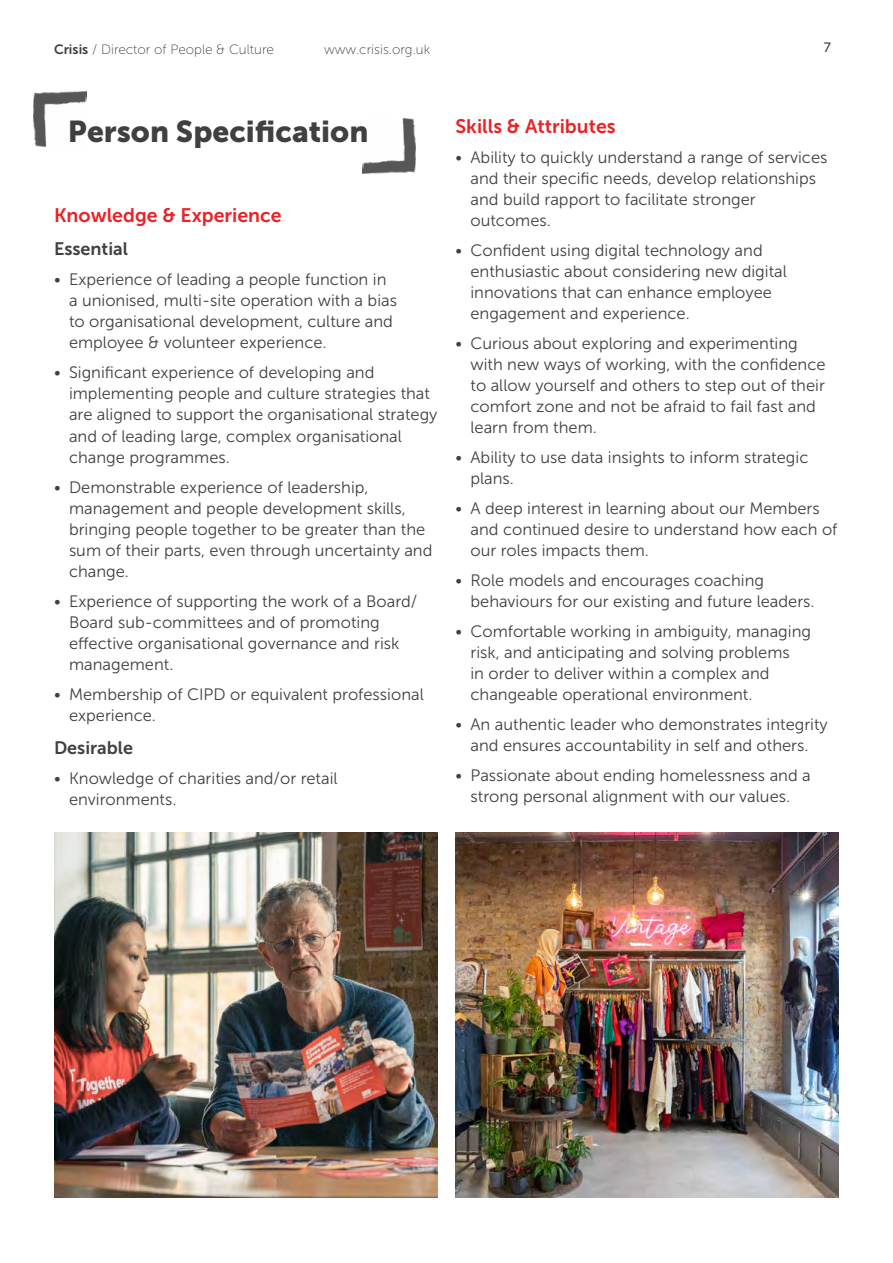
<style>
.page{position:relative;width:893px;height:1263px;background:#fff}
.page>*{position:absolute;margin:0;border:0;box-sizing:border-box;transform-origin:0 0}
.t1{font:30px "Museo Sans 900";color:#404041}
.t2{font:19.5px "Museo Sans 700";color:#eb2227}
.t3{font:18px "Museo Sans 700";color:#404041}
.t4{font:16.5px/21px "Museo Sans 300";color:#404041}
.t5{font:13.5px "Museo Sans 100";color:#404041}
.t6{font:13.5px "Museo Sans 500";color:#404041}
.s1{font-family:"Museo Sans 700"}
</style>
<div class="page">
<img style="left:54px;top:833px;width:383px;height:364px">
<img style="left:34px;top:92px;width:53px;height:55px">
<img style="left:362px;top:119px;width:53px;height:55px">
<img style="left:455px;top:833px;width:384px;height:364px">
<p class="t5" style="left:54px;top:42px;width:221px"><span class="s1">Crisis</span> / Director of People &amp; Culture</p>
<p class="t5" style="left:324px;top:42px;width:108px">www.crisis.org.uk</p>
<p class="t6" style="left:824px;top:40px;width:9px">7</p>
<h1 class="t1" style="left:68px;top:114px;width:302px">Person Specification</h1>
<p class="t2" style="left:54px;top:205px;width:229px">Knowledge &amp; Experience</p>
<p class="t3" style="left:54px;top:239px;width:75px">Essential</p>
<p class="t4" style="left:69px;top:269px;width:330px;text-indent:-15px">• Experience of leading a people function in a unionised, multi-site operation with a bias to organisational development, culture and employee &amp; volunteer experience.</p>
<p class="t4" style="left:69px;top:362px;width:370px;text-indent:-15px">• Significant experience of developing and implementing people and culture strategies that are aligned to support the organisational strategy and of leading large, complex organisational change programmes.</p>
<p class="t4" style="left:69px;top:476px;width:365px;text-indent:-15px">• Demonstrable experience of leadership, management and people development skills, bringing people together to be greater than the sum of their parts, even through uncertainty and change.</p>
<p class="t4" style="left:69px;top:590px;width:350px;text-indent:-15px">• Experience of supporting the work of a Board/ Board sub-committees and of promoting effective organisational governance and risk management.</p>
<p class="t4" style="left:69px;top:683px;width:356px;text-indent:-15px">• Membership of CIPD or equivalent professional experience.</p>
<p class="t3" style="left:54px;top:737px;width:80px">Desirable</p>
<p class="t4" style="left:69px;top:767px;width:270px;text-indent:-15px">• Knowledge of charities and/or retail environments.</p>
<p class="t2" style="left:455px;top:115px;width:162px">Skills &amp; Attributes</p>
<p class="t4" style="left:470px;top:147px;width:358px;text-indent:-15px">• Ability to quickly understand a range of services and their specific needs, develop relationships and build rapport to facilitate stronger outcomes.</p>
<p class="t4" style="left:470px;top:240px;width:318px;text-indent:-15px">• Confident using digital technology and enthusiastic about considering new digital innovations that can enhance employee engagement and experience.</p>
<p class="t4" style="left:470px;top:333px;width:357px;text-indent:-15px">• Curious about exploring and experimenting with new ways of working, with the confidence to allow yourself and others to step out of their comfort zone and not be afraid to fail fast and learn from them.</p>
<p class="t4" style="left:470px;top:447px;width:339px;text-indent:-15px">• Ability to use data insights to inform strategic plans.</p>
<p class="t4" style="left:470px;top:498px;width:369px;text-indent:-15px">• A deep interest in learning about our Members and continued desire to understand how each of our roles impacts them.</p>
<p class="t4" style="left:470px;top:570px;width:346px;text-indent:-15px">• Role models and encourages coaching behaviours for our existing and future leaders.</p>
<p class="t4" style="left:470px;top:621px;width:342px;text-indent:-15px">• Comfortable working in ambiguity, managing risk, and anticipating and solving problems<br>in order to deliver within a complex and changeable operational environment.</p>
<p class="t4" style="left:455px;top:714px;width:374px;text-align:center">• An authentic leader who demonstrates integrity and ensures accountability in self and others.</p>
<p class="t4" style="left:455px;top:765px;width:357px;text-align:center">• Passionate about ending homelessness and a strong personal alignment with our values.</p>
</div>
